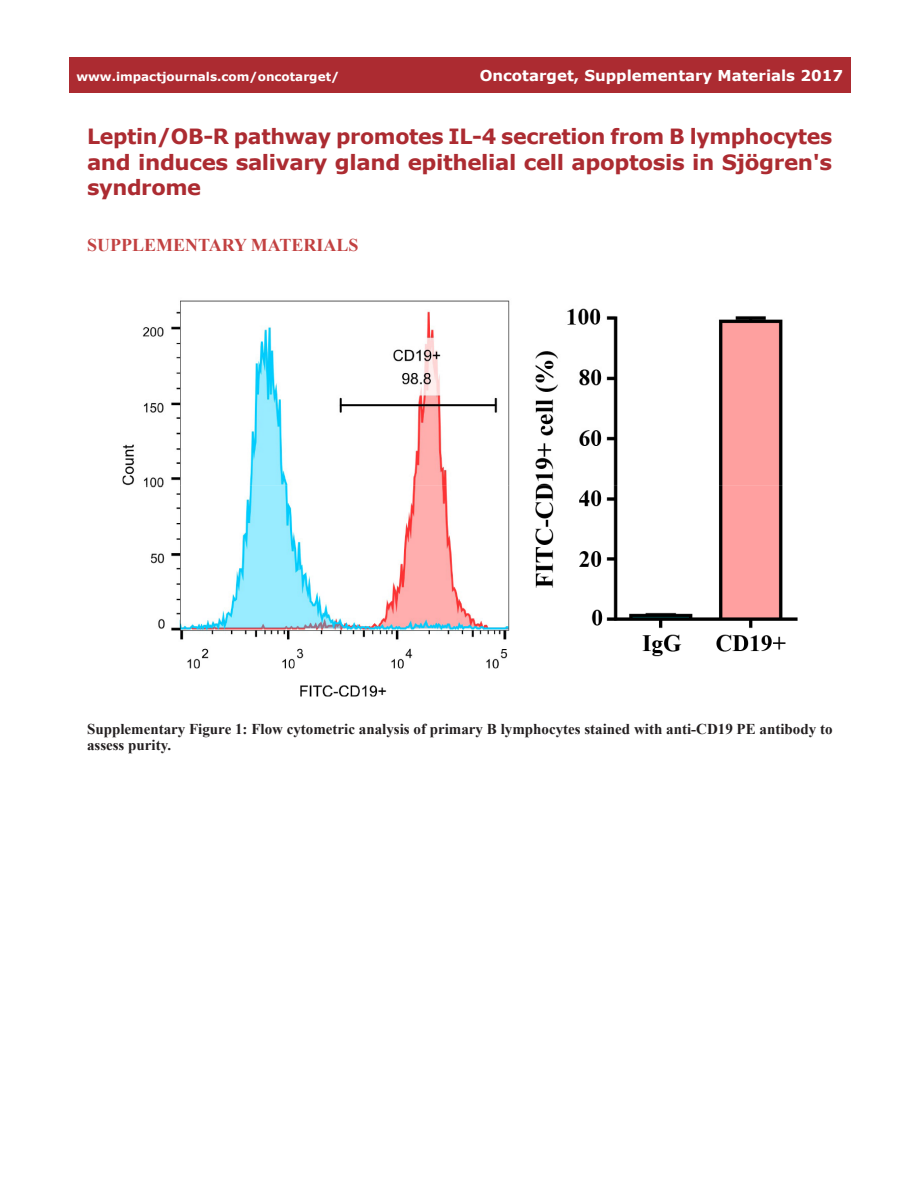
<style>
.page{position:relative;width:918px;height:1188px;background:#fff}
.page>*{position:absolute;margin:0;border:0;box-sizing:border-box;transform-origin:0 0}
.t1{font:700 21px/25.2px "Verdana";letter-spacing:-.015em;color:#ac2b31;text-align:justify}
.Heading_16pt{font:700 18px "Times New Roman";color:#c24141}
.figuretext{font:700 15px/16.2px "Times New Roman";color:#231f20}
.t2{font:700 15px "Verdana";color:#fff}
.t3{font:700 12px "Verdana";color:#fff}
</style>
<div class="page">
<div style="left:69px;top:57px;width:781px;height:36px;background:#ac2b31"></div>
<img style="left:122px;top:300px;width:676px;height:397px">
<p class="t3" style="left:76px;top:68px;width:264px">www.impactjournals.com/oncotarget/</p>
<p class="t2" style="left:480px;top:65px;width:365px">Oncotarget, Supplementary Materials 2017</p>
<p class="t1" style="left:87px;top:124px;width:747px">Leptin/OB-R pathway promotes IL-4 secretion from B lymphocytes and induces salivary gland epithelial cell apoptosis in Sjögren's syndrome</p>
<p class="Heading_16pt" style="left:87px;top:232px;width:273px">SUPPLEMENTARY MATERIALS</p>
<p class="figuretext" style="left:87px;top:720px;width:747px">Supplementary Figure 1: Flow cytometric analysis of primary B lymphocytes stained with anti-CD19 PE antibody to assess purity.</p>
</div>
